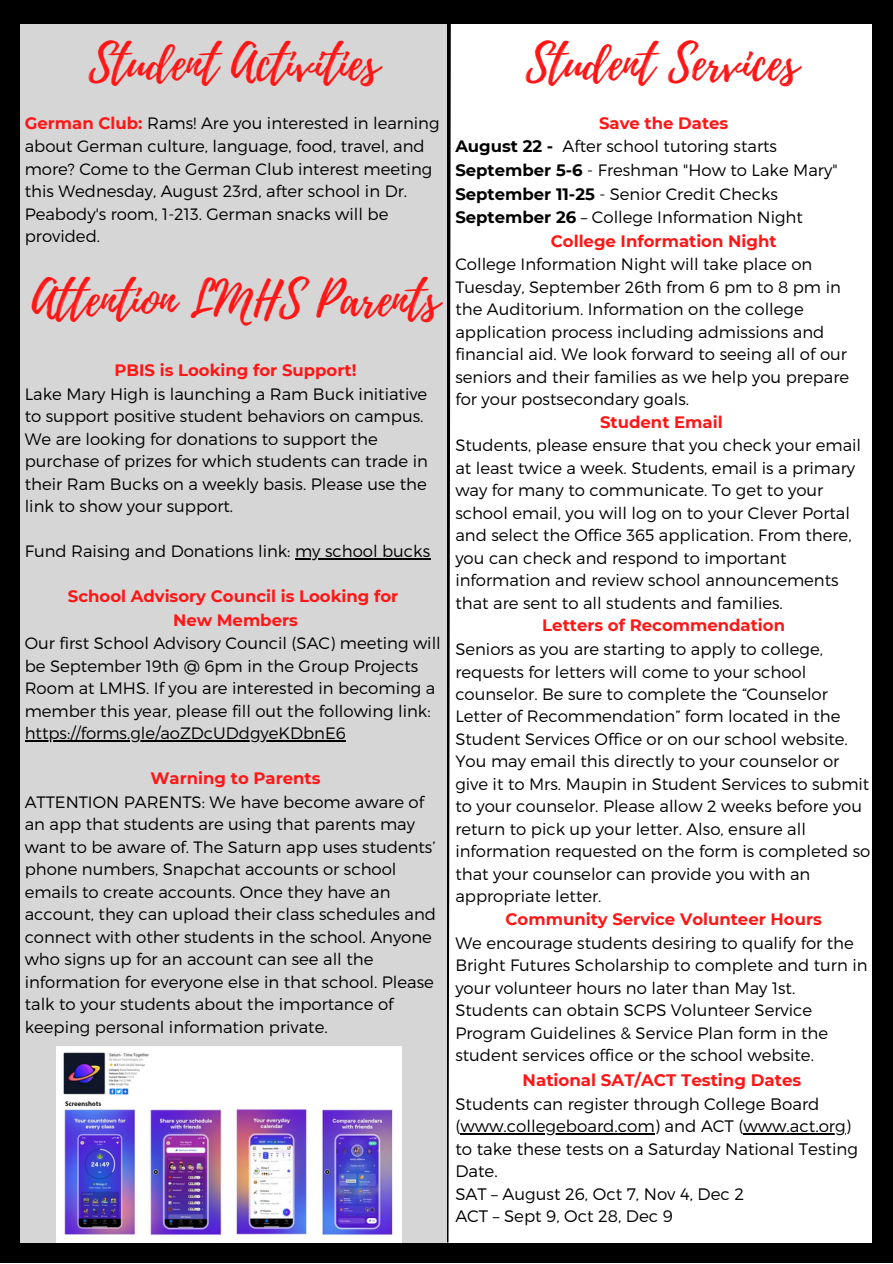
<style>
.page{position:relative;width:893px;height:1264px;background:#fff}
.page>*{position:absolute;margin:0;border:0;box-sizing:border-box;transform-origin:0 0}
.t1{font:48px "Playlist Script";color:#ff1616}
.t2{font:300 16.65px/22.5px "Montserrat";color:#000}
.t3{font:700 16.65px "Montserrat";color:#ff1616}
.t4{font:300 16.5px/22.5px "Montserrat";color:#000}
.t5{font:700 16.5px "Montserrat";color:#ff1616}
.s1{font-weight:700}
.s2{font-weight:700;color:#ff1616}
</style>
<div class="page">
<div style="left:0;top:0;width:892px;height:1262px;background:#000"></div>
<div style="left:20px;top:24px;width:851px;height:1218px;background:#fff"></div>
<svg style="left:441px;top:24px;width:12px;height:1219px"></svg>
<div style="left:20px;top:24px;width:427px;height:1218px;background:#d6d6d6"></div>
<img style="left:57px;top:1046px;width:345px;height:196px">
<hr style="left:295px;top:558px;width:135px;height:1px;background:#000">
<hr style="left:25px;top:740px;width:320px;height:1px;background:#000">
<hr style="left:460px;top:1133px;width:194px;height:1px;background:#000">
<hr style="left:743px;top:1133px;width:102px;height:1px;background:#000">
<p class="t1" style="left:89px;top:29px;width:292px">Student Activities</p>
<p class="t1" style="left:525px;top:29px;width:274px">Student Services</p>
<p class="t5" style="left:599px;top:113px;width:131px">Save the Dates</p>
<p class="t4" style="left:455px;top:134px;width:323px"><span class="s1">August 22 -</span> After school tutoring starts</p>
<p class="t4" style="left:455px;top:158px;width:383px"><span class="s1">September 5-6</span> - Freshman "How to Lake Mary"</p>
<p class="t4" style="left:455px;top:182px;width:324px"><span class="s1">September 11-25</span> - Senior Credit Checks</p>
<p class="t4" style="left:455px;top:205px;width:349px"><span class="s1">September 26</span> – College Information Night</p>
<p class="t5" style="left:550px;top:231px;width:227px">College Information Night</p>
<p class="t4" style="left:455px;top:252px;width:395px">College Information Night will take place on Tuesday, September 26th from 6 pm to 8 pm in the Auditorium. Information on the college application process including admissions and financial aid. We look forward to seeing all of our seniors and their families as we help you prepare for your postsecondary goals.</p>
<p class="t5" style="left:600px;top:412px;width:124px">Student Email</p>
<p class="t4" style="left:455px;top:433px;width:407px">Students, please ensure that you check your email at least twice a week. Students, email is a primary way for many to communicate. To get to your school email, you will log on to your Clever Portal and select the Office 365 application. From there, you can check and respond to important information and review school announcements that are sent to all students and families.</p>
<p class="t5" style="left:542px;top:615px;width:244px">Letters of Recommendation</p>
<p class="t4" style="left:455px;top:637px;width:416px">Seniors as you are starting to apply to college, requests for letters will come to your school counselor. Be sure to complete the “Counselor Letter of Recommendation” form located in the Student Services Office or on our school website.<br>You may email this directly to your counselor or give it to Mrs. Maupin in Student Services to submit to your counselor. Please allow 2 weeks before you return to pick up your letter. Also, ensure all information requested on the form is completed so that your counselor can provide you with an appropriate letter.</p>
<p class="t5" style="left:505px;top:908px;width:318px">Community Service Volunteer Hours</p>
<p class="t4" style="left:455px;top:930px;width:414px">We encourage students desiring to qualify for the Bright Futures Scholarship to complete and turn in your volunteer hours no later than May 1st.<br>Students can obtain SCPS Volunteer Service Program Guidelines &amp; Service Plan form in the student services office or the school website.</p>
<p class="t4" style="left:25px;top:111px;width:416px"><span class="s2">German Club:</span> Rams! Are you interested in learning about German culture, language, food, travel, and more? Come to the German Club interest meeting this Wednesday, August 23rd, after school in Dr.<br>Peabody's room, 1-213. German snacks will be provided.</p>
<p class="t1" style="left:32px;top:265px;width:409px">Attention LMHS Parents</p>
<p class="t5" style="left:114px;top:360px;width:243px">PBIS is Looking for Support!</p>
<p class="t4" style="left:25px;top:382px;width:404px">Lake Mary High is launching a Ram Buck initiative to support positive student behaviors on campus.<br>We are looking for donations to support the purchase of prizes for which students can trade in their Ram Bucks on a weekly basis. Please use the link to show your support.</p>
<p class="t4" style="left:25px;top:539px;width:407px">Fund Raising and Donations link: my school bucks</p>
<p class="t5" style="left:68px;top:586px;width:332px">School Advisory Council is Looking for</p>
<p class="t5" style="left:173px;top:609px;width:126px">New Members</p>
<p class="t4" style="left:25px;top:631px;width:417px">Our first School Advisory Council (SAC) meeting will be September 19th @ 6pm in the Group Projects Room at LMHS. If you are interested in becoming a member this year, please fill out the following link: https://forms.gle/aoZDcUDdgyeKDbnE6</p>
<p class="t5" style="left:150px;top:768px;width:171px">Warning to Parents</p>
<p class="t4" style="left:25px;top:790px;width:413px">ATTENTION PARENTS: We have become aware of an app that students are using that parents may want to be aware of. The Saturn app uses students’ phone numbers, Snapchat accounts or school emails to create accounts. Once they have an account, they can upload their class schedules and connect with other students in the school. Anyone who signs up for an account can see all the information for everyone else in that school. Please talk to your students about the importance of keeping personal information private.</p>
<p class="t3" style="left:522px;top:1070px;width:280px">National SAT/ACT Testing Dates</p>
<p class="t2" style="left:455px;top:1091px;width:404px">Students can register through College Board (www.collegeboard.com) and ACT (www.act.org) to take these tests on a Saturday National Testing Date.</p>
<p class="t2" style="left:455px;top:1181px;width:290px">SAT – August 26, Oct 7, Nov 4, Dec 2</p>
<p class="t2" style="left:455px;top:1204px;width:219px">ACT – Sept 9, Oct 28, Dec 9</p>
</div>
